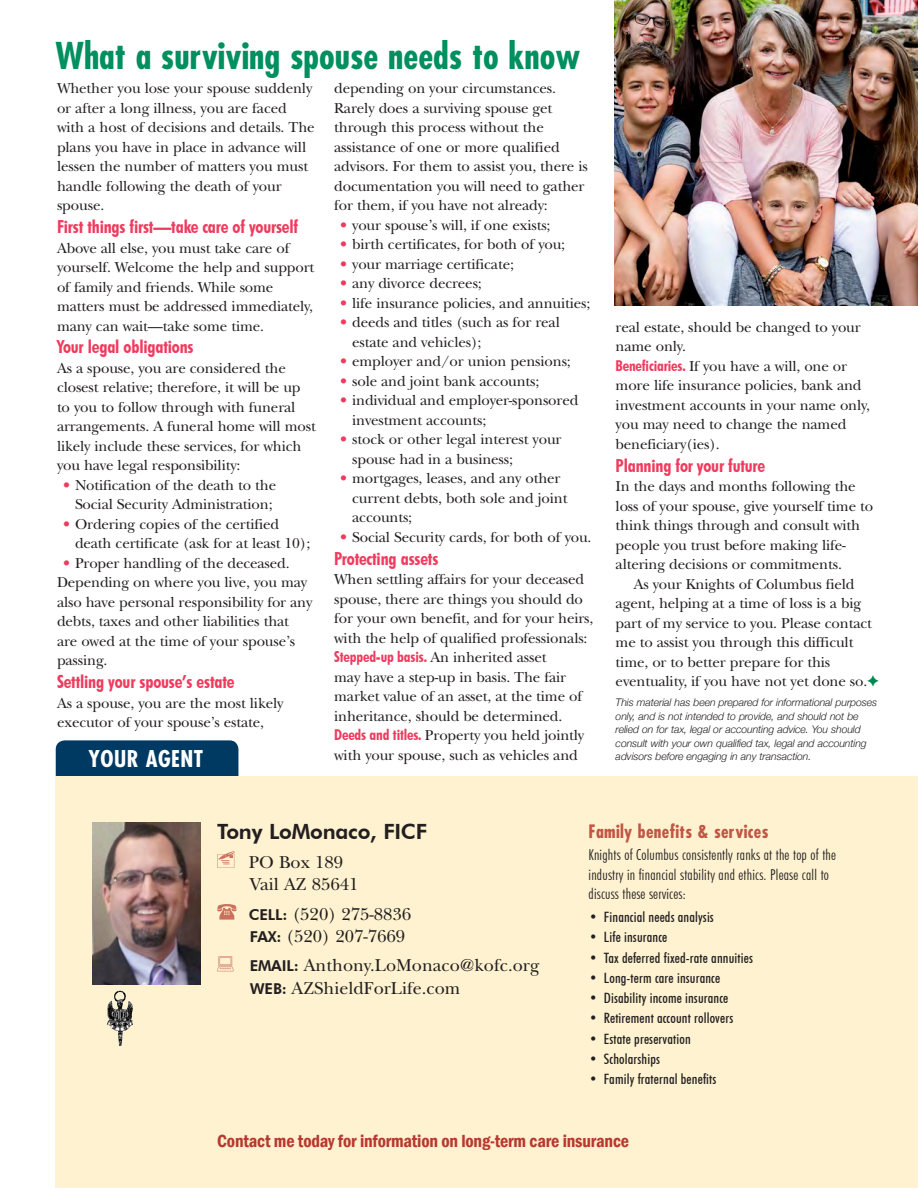
<style>
.page{position:relative;width:918px;height:1188px;background:#fff}
.page>*{position:absolute;margin:0;border:0;box-sizing:border-box;transform-origin:0 0}
.t1{font:700 condensed 36px "Futura";color:#008f5e}
.t2{font:700 condensed 22.5px "Futura";letter-spacing:.02em;color:#fff}
.t3{font:800 21px "Futura BT";letter-spacing:-.01em;color:#231f20}
.t4{font:700 condensed 18px "Futura BT";letter-spacing:-.01em;color:#ee3b5e}
.t5{font:18px/22.5px "New Baskerville";color:#231f20}
.t6{font:600 condensed 18px "Franklin Gothic";letter-spacing:-.01em;color:#b83830}
.t7{font:700 condensed 18px "Futura";letter-spacing:.02em;color:#c15644}
.t8{font:15px/19.5px "New Baskerville";letter-spacing:-.01em;color:#231f20}
.t9{font:300 condensed 15px/19.5px "Futura BT";letter-spacing:.015em;color:#231f20}
.t10{font:700 condensed 15px "Futura BT";letter-spacing:-.01em;color:#ee3b5e}
.t11{font:500 condensed 14.25px "Futura BT";letter-spacing:.01em;color:#231f20}
.t12{font:italic 300 10.5px/13.5px "Helvetica Neue";letter-spacing:-.01em;color:#231f20}
.s1{color:#ee3b5e}
.s2{font-family:"New Baskerville";font-weight:400;font-stretch:normal;color:#231f20}
.s3{font-family:"Futura BT";font-weight:700;font-stretch:condensed;color:#ee3b5e}
.s4{color:#008751}
.s5{font-family:"Futura BT";font-weight:800;font-size:15px}
</style>
<div class="page">
<div style="left:56px;top:740px;width:182px;height:51px;background:#003a62;border-radius:9px"></div>
<div style="left:56px;top:777px;width:862px;height:411px;background:#fef2d0"></div>
<svg style="left:217px;top:851px;width:18px;height:17px"></svg>
<svg style="left:217px;top:904px;width:19px;height:16px"></svg>
<svg style="left:217px;top:956px;width:16px;height:15px"></svg>
<img style="left:93px;top:823px;width:108px;height:162px">
<img style="left:107px;top:990px;width:26px;height:56px">
<img style="left:615px;top:0;width:303px;height:306px">
<h1 class="t1" style="left:56px;top:33px;width:526px">What a surviving spouse needs to know</h1>
<p class="t8" style="left:334px;top:79px;width:255px">depending on your circumstances.<br>Rarely does a surviving spouse get through this process without the assistance of one or more qualified advisors. For them to assist you, there is documentation you will need to gather for them, if you have not already:</p>
<p class="t8" style="left:340px;top:215px;width:212px"><span class="s1">•</span> your spouse’s will, if one exists;</p>
<p class="t8" style="left:340px;top:235px;width:226px"><span class="s1">•</span> birth certificates, for both of you;</p>
<p class="t8" style="left:340px;top:254px;width:175px"><span class="s1">•</span> your marriage certificate;</p>
<p class="t8" style="left:340px;top:274px;width:143px"><span class="s1">•</span> any divorce decrees;</p>
<p class="t8" style="left:340px;top:293px;width:252px"><span class="s1">•</span> life insurance policies, and annuities;</p>
<p class="t8" style="left:352px;top:313px;width:209px;text-indent:-12px"><span class="s1">•</span> deeds and titles (such as for real estate and vehicles);</p>
<p class="t8" style="left:340px;top:352px;width:232px"><span class="s1">•</span> employer and/or union pensions;</p>
<p class="t8" style="left:340px;top:371px;width:201px"><span class="s1">•</span> sole and joint bank accounts;</p>
<p class="t8" style="left:352px;top:391px;width:228px;text-indent:-12px"><span class="s1">•</span> individual and employer-sponsored investment accounts;</p>
<p class="t8" style="left:352px;top:430px;width:211px;text-indent:-12px"><span class="s1">•</span> stock or other legal interest your spouse had in a business;</p>
<p class="t8" style="left:352px;top:469px;width:217px;text-indent:-12px"><span class="s1">•</span> mortgages, leases, and any other current debts, both sole and joint accounts;</p>
<p class="t8" style="left:340px;top:527px;width:253px"><span class="s1">•</span> Social Security cards, for both of you.</p>
<p class="t4" style="left:334px;top:547px;width:106px">Protecting assets</p>
<p class="t8" style="left:334px;top:570px;width:261px">When settling affairs for your deceased spouse, there are things you should do for your own benefit, and for your heirs, with the help of qualified professionals:</p>
<p class="t10" style="left:334px;top:648px;width:214px">Stepped-up basis. <span class="s2">An inherited asset</span></p>
<p class="t8" style="left:334px;top:667px;width:252px">may have a step-up in basis. The fair market value of an asset, at the time of inheritance, should be determined.<br><span class="s3">Deeds and titles.</span> Property you held jointly with your spouse, such as vehicles and</p>
<p class="t8" style="left:57px;top:79px;width:259px">Whether you lose your spouse suddenly or after a long illness, you are faced with a host of decisions and details. The plans you have in place in advance will lessen the number of matters you must handle following the death of your spouse.</p>
<p class="t4" style="left:57px;top:216px;width:243px">First things first—take care of yourself</p>
<p class="t8" style="left:57px;top:238px;width:259px">Above all else, you must take care of yourself. Welcome the help and support of family and friends. While some matters must be addressed immediately, many can wait—take some time.</p>
<p class="t4" style="left:57px;top:336px;width:138px">Your legal obligations</p>
<p class="t8" style="left:57px;top:358px;width:260px">As a spouse, you are considered the closest relative; therefore, it will be up to you to follow through with funeral arrangements. A funeral home will most likely include these services, for which you have legal responsibility:</p>
<p class="t8" style="left:63px;top:475px;width:215px;text-align:center"><span class="s1">•</span> Notification of the death to the<br>Social Security Administration;</p>
<p class="t8" style="left:75px;top:514px;width:237px;text-indent:-12px"><span class="s1">•</span> Ordering copies of the certified death certificate (ask for at least 10);</p>
<p class="t8" style="left:57px;top:553px;width:257px;text-indent:6px"><span class="s1">•</span> Proper handling of the deceased.<br>Depending on where you live, you may also have personal responsibility for any debts, taxes and other liabilities that are owed at the time of your spouse’s passing.</p>
<p class="t4" style="left:57px;top:671px;width:179px">Settling your spouse’s estate</p>
<p class="t8" style="left:57px;top:693px;width:228px">As a spouse, you are the most likely executor of your spouse’s estate,</p>
<h2 class="t2" style="left:89px;top:744px;width:116px">YOUR AGENT</h2>
<p class="t8" style="left:616px;top:317px;width:256px">real estate, should be changed to your name only.<br><span class="s3">Beneficiaries.</span> If you have a will, one or more life insurance policies, bank and investment accounts in your name only, you may need to change the named beneficiary(ies).</p>
<p class="t4" style="left:616px;top:454px;width:151px">Planning for your future</p>
<p class="t8" style="left:616px;top:477px;width:259px">In the days and months following the loss of your spouse, give yourself time to think things through and consult with people you trust before making life&shy;altering decisions or commitments.</p>
<p class="t8" style="left:616px;top:574px;width:265px;text-indent:18px">As your Knights of Columbus field agent, helping at a time of loss is a big part of my service to you. Please contact me to assist you through this difficult time, or to better prepare for this eventuality, if you have not yet done so.<span class="s4">✦</span></p>
<p class="t12" style="left:616px;top:695px;width:263px">This material has been prepared for informational purposes only, and is not intended to provide, and should not be relied on for tax, legal or accounting advice. You should consult with your own qualified tax, legal and accounting advisors before engaging in any transaction.</p>
<h3 class="t3" style="left:217px;top:819px;width:211px">Tony LoMonaco, FICF</h3>
<p class="t5" style="left:249px;top:851px;width:111px">PO Box 189<br>Vail AZ 85641</p>
<p class="t5" style="left:249px;top:903px;width:164px"><span class="s5">CELL:</span> (520) 275-8836<br><span class="s5">FAX:</span> (520) 207-7669</p>
<p class="t5" style="left:250px;top:954px;width:291px"><span class="s5">EMAIL:</span> Anthony.LoMonaco@kofc.org<br><span class="s5">WEB:</span> AZShieldForLife.com</p>
<p class="t7" style="left:589px;top:820px;width:182px">Family benefits &amp; services</p>
<p class="t9" style="left:589px;top:845px;width:249px">Knights of Columbus consistently ranks at the top of the industry in financial stability and ethics. Please call to discuss these services:</p>
<p class="t11" style="left:589px;top:908px;width:126px">• Financial needs analysis</p>
<p class="t11" style="left:589px;top:929px;width:80px">• Life insurance</p>
<p class="t11" style="left:589px;top:949px;width:165px">• Tax deferred fixed-rate annuities</p>
<p class="t11" style="left:589px;top:969px;width:133px">• Long-term care insurance</p>
<p class="t11" style="left:589px;top:989px;width:141px">• Disability income insurance</p>
<p class="t11" style="left:589px;top:1010px;width:146px">• Retirement account rollovers</p>
<p class="t11" style="left:589px;top:1030px;width:103px">• Estate preservation</p>
<p class="t11" style="left:589px;top:1050px;width:72px">• Scholarships</p>
<p class="t11" style="left:589px;top:1070px;width:129px">• Family fraternal benefits</p>
<p class="t6" style="left:217px;top:1129px;width:413px">Contact me today for information on long-term care insurance</p>
</div>
